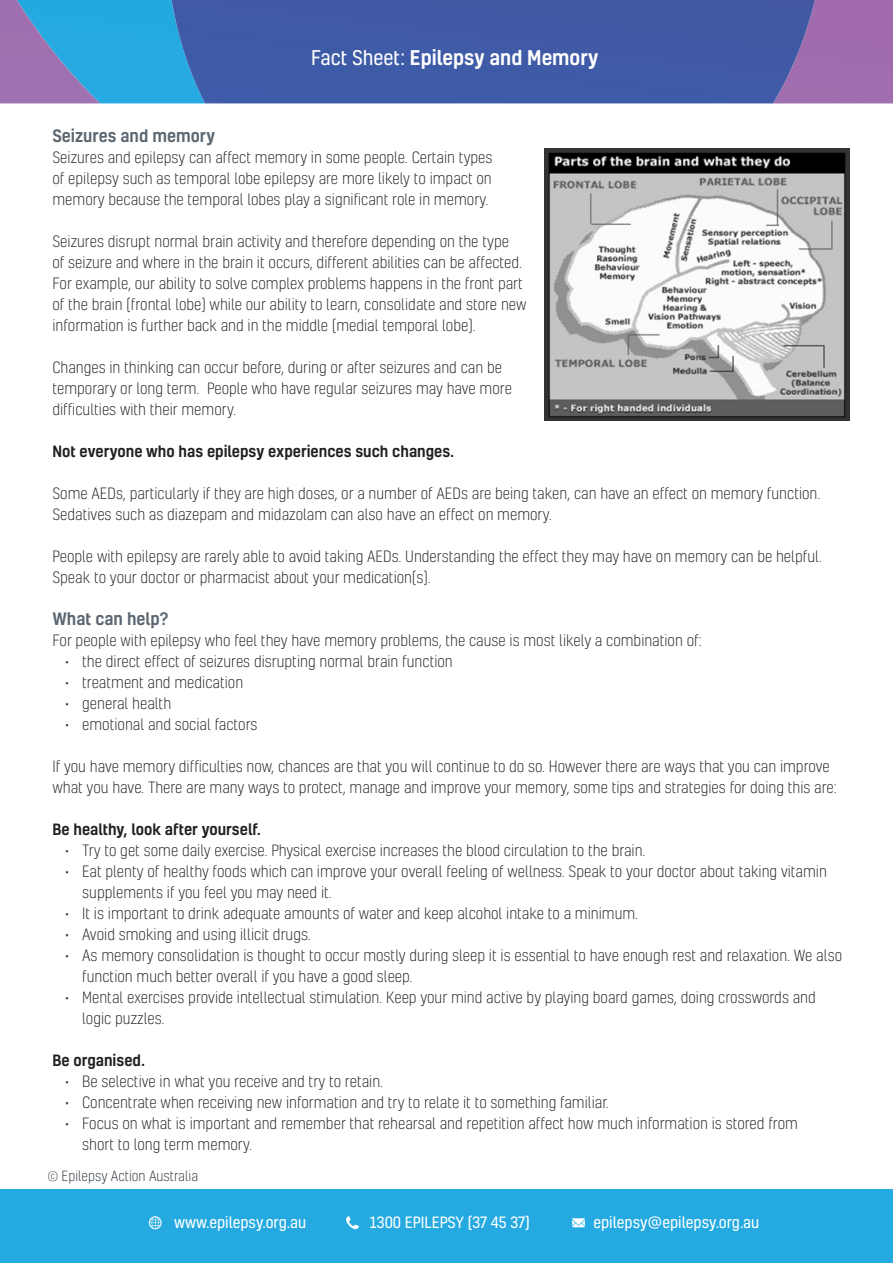
<style>
.page{position:relative;width:893px;height:1263px;background:#fff}
.page>*{position:absolute;margin:0;border:0;box-sizing:border-box;transform-origin:0 0}
.t1{font:500 19.5px "Kelson";color:#fff}
.Body_Copy{font:500 16.5px "Kelson";color:#5c6771}
.Body_Copy-2{font:300 15px/21px "Kelson";color:#231f20}
.t2{font:15px "Kelson";color:#fff}
.Body_Copy-3{font:500 15px "Kelson";color:#231f20}
.t3{font:300 13.5px "Kelson";color:#29333d}
.s1{font-weight:400}
</style>
<div class="page">
<div style="left:0;top:1190px;width:893px;height:73px;background:#24aae1"></div>
<div style="left:815px;top:0;width:78px;height:103px;background:#a16cad"></div>
<div style="left:412px;top:0;width:403px;height:103px;background:#405aa5"></div>
<img style="left:0;top:0;width:412px;height:103px">
<svg style="left:148px;top:1216px;width:14px;height:13px"></svg>
<svg style="left:572px;top:1218px;width:13px;height:9px"></svg>
<svg style="left:346px;top:1216px;width:13px;height:13px"></svg>
<img style="left:544px;top:148px;width:306px;height:273px">
<p class="t1" style="left:311px;top:44px;width:289px"><span class="s1">Fact Sheet:</span> Epilepsy and Memory</p>
<p class="Body_Copy" style="left:52px;top:124px;width:164px">Seizures and memory</p>
<p class="Body_Copy-2" style="left:52px;top:146px;width:442px;text-align:justify">Seizures and epilepsy can affect memory in some people. Certain types of epilepsy such as temporal lobe epilepsy are more likely to impact on memory because the temporal lobes play a significant role in memory.</p>
<p class="Body_Copy-2" style="left:52px;top:230px;width:476px">Seizures disrupt normal brain activity and therefore depending on the type<br>of seizure and where in the brain it occurs, different abilities can be affected.<br>For example, our ability to solve complex problems happens in the front part of the brain (frontal lobe) while our ability to learn, consolidate and store new information is further back and in the middle (medial temporal lobe).</p>
<p class="Body_Copy-2" style="left:52px;top:356px;width:461px">Changes in thinking can occur before, during or after seizures and can be temporary or long term. People who have regular seizures may have more difficulties with their memory.</p>
<p class="Body_Copy-3" style="left:52px;top:441px;width:403px">Not everyone who has epilepsy experiences such changes.</p>
<p class="Body_Copy-2" style="left:52px;top:482px;width:769px">Some AEDs, particularly if they are high doses, or a number of AEDs are being taken, can have an effect on memory function.<br>Sedatives such as diazepam and midazolam can also have an effect on memory.</p>
<p class="Body_Copy-2" style="left:52px;top:545px;width:771px">People with epilepsy are rarely able to avoid taking AEDs. Understanding the effect they may have on memory can be helpful.<br>Speak to your doctor or pharmacist about your medication(s).</p>
<p class="Body_Copy" style="left:52px;top:607px;width:117px">What can help?</p>
<p class="Body_Copy-2" style="left:52px;top:629px;width:651px">For people with epilepsy who feel they have memory problems, the cause is most likely a combination of:</p>
<p class="Body_Copy-2" style="left:65px;top:650px;width:389px">• the direct effect of seizures disrupting normal brain function</p>
<p class="Body_Copy-2" style="left:65px;top:671px;width:180px">• treatment and medication</p>
<p class="Body_Copy-2" style="left:65px;top:692px;width:107px">• general health</p>
<p class="Body_Copy-2" style="left:65px;top:713px;width:194px">• emotional and social factors</p>
<p class="Body_Copy-2" style="left:52px;top:755px;width:786px">If you have memory difficulties now, chances are that you will continue to do so. However there are ways that you can improve what you have. There are many ways to protect, manage and improve your memory, some tips and strategies for doing this are:</p>
<p class="Body_Copy-3" style="left:52px;top:819px;width:210px">Be healthy, look after yourself.</p>
<p class="Body_Copy-2" style="left:65px;top:839px;width:582px">• Try to get some daily exercise. Physical exercise increases the blood circulation to the brain.</p>
<p class="Body_Copy-2" style="left:82px;top:860px;width:746px;text-indent:-17px">• Eat plenty of healthy foods which can improve your overall feeling of wellness. Speak to your doctor about taking vitamin supplements if you feel you may need it.</p>
<p class="Body_Copy-2" style="left:65px;top:902px;width:575px">• It is important to drink adequate amounts of water and keep alcohol intake to a minimum.</p>
<p class="Body_Copy-2" style="left:65px;top:923px;width:247px">• Avoid smoking and using illicit drugs.</p>
<p class="Body_Copy-2" style="left:82px;top:944px;width:761px;text-indent:-17px">• As memory consolidation is thought to occur mostly during sleep it is essential to have enough rest and relaxation. We also function much better overall if you have a good sleep.</p>
<p class="Body_Copy-2" style="left:82px;top:986px;width:735px;text-indent:-17px">• Mental exercises provide intellectual stimulation. Keep your mind active by playing board games, doing crosswords and logic puzzles.</p>
<p class="Body_Copy-3" style="left:52px;top:1050px;width:94px">Be organised.</p>
<p class="Body_Copy-2" style="left:65px;top:1070px;width:320px">• Be selective in what you receive and try to retain.</p>
<p class="Body_Copy-2" style="left:65px;top:1091px;width:545px">• Concentrate when receiving new information and try to relate it to something familiar.</p>
<p class="Body_Copy-2" style="left:82px;top:1112px;width:717px;text-indent:-17px">• Focus on what is important and remember that rehearsal and repetition affect how much information is stored from short to long term memory.</p>
<p class="t3" style="left:48px;top:1167px;width:152px">© Epilepsy Action Australia</p>
<p class="t2" style="left:167px;top:1205px;width:134px">www.epilepsy.org.au</p>
<p class="t2" style="left:362px;top:1205px;width:161px">1300 EPILEPSY (37 45 37)</p>
<p class="t2" style="left:586px;top:1205px;width:167px">epilepsy@epilepsy.org.au</p>
<p class="t2" style="left:174px;top:1212px;width:134px">www.epilepsy.org.au</p>
<p class="t2" style="left:370px;top:1212px;width:161px">1300 EPILEPSY (37 45 37)</p>
<p class="t2" style="left:593px;top:1212px;width:167px">epilepsy@epilepsy.org.au</p>
</div>
